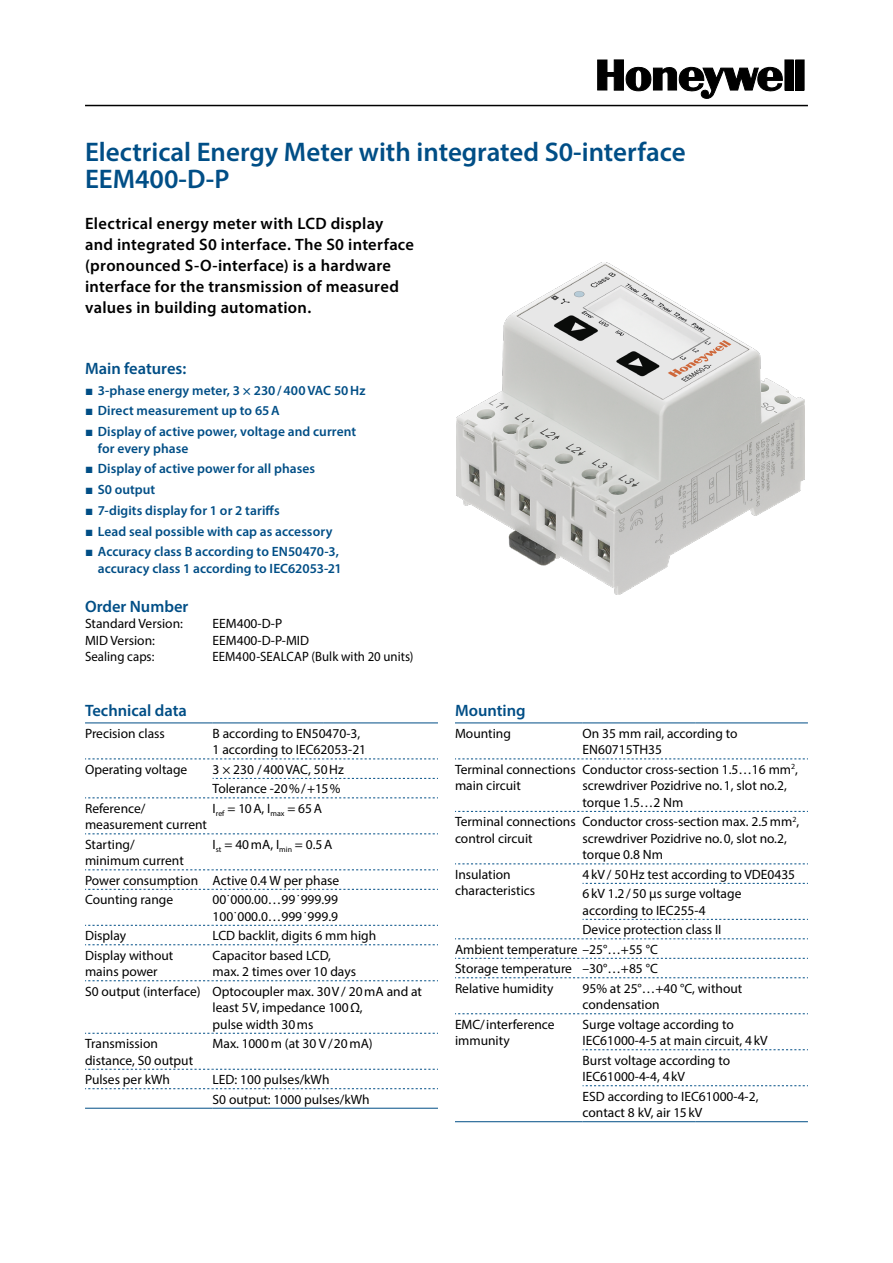
<style>
.page{position:relative;width:893px;height:1263px;background:#fff}
.page>*{position:absolute;margin:0;border:0;box-sizing:border-box;transform-origin:0 0}
._002-1_Titel_DIN_19{font:600 27px "Myriad Pro";color:#004e86}
.Leadtext_11_13{font:600 16.5px/21px "Myriad Pro";letter-spacing:.015em;color:#000}
._004_Subtitel_11_13{font:600 16.5px "Myriad Pro";color:#004e86}
.Leadtitel_11_13{font:600 16.5px "Myriad Pro";color:#004e86}
.Kasten_Titel_blau{font:600 16.5px "Myriad Pro";color:#004e86}
._006_Content{font:13.5px/16.5px "Myriad Pro";color:#000}
.Aufzählung{font:600 13.5px/16.5px "Myriad Pro";letter-spacing:.005em;color:#004e86}
.Kasten_Titel_blau-2{font:13.5px "Myriad Pro";color:#000}
.Grundtext__9_13pt{font:13.5px "Myriad Pro";color:#000;scale:.95 1}
.s1{font-family:"Arial";font-weight:400}
</style>
<div class="page">
<svg style="left:597px;top:60px;width:186px;height:39px"></svg>
<div style="left:785px;top:60px;width:8px;height:30px;background:#000"></div>
<div style="left:796px;top:60px;width:8px;height:30px;background:#000"></div>
<hr style="left:85px;top:105px;width:723px;height:1px;background:#000">
<img style="left:456px;top:262px;width:348px;height:332px">
<svg style="left:85px;top:759px;width:353px;height:1px"></svg>
<svg style="left:213px;top:778px;width:225px;height:1px"></svg>
<svg style="left:85px;top:889px;width:353px;height:1px"></svg>
<svg style="left:85px;top:925px;width:353px;height:1px"></svg>
<svg style="left:85px;top:944px;width:353px;height:1px"></svg>
<svg style="left:85px;top:980px;width:353px;height:1px"></svg>
<svg style="left:85px;top:1033px;width:353px;height:1px"></svg>
<svg style="left:85px;top:833px;width:353px;height:1px"></svg>
<svg style="left:85px;top:869px;width:353px;height:1px"></svg>
<svg style="left:85px;top:1069px;width:353px;height:1px"></svg>
<svg style="left:85px;top:798px;width:353px;height:1px"></svg>
<svg style="left:85px;top:1088px;width:353px;height:1px"></svg>
<hr style="left:85px;top:1108px;width:128px;height:1px;background:#004e86">
<hr style="left:213px;top:1108px;width:110px;height:1px;background:#004e86">
<hr style="left:323px;top:1108px;width:115px;height:1px;background:#004e86">
<hr style="left:85px;top:722px;width:128px;height:1px;background:#004e86">
<hr style="left:213px;top:722px;width:110px;height:1px;background:#004e86">
<hr style="left:323px;top:722px;width:115px;height:1px;background:#004e86">
<hr style="left:455px;top:722px;width:128px;height:1px;background:#004e86">
<hr style="left:583px;top:722px;width:112px;height:1px;background:#004e86">
<hr style="left:695px;top:722px;width:113px;height:1px;background:#004e86">
<svg style="left:455px;top:864px;width:353px;height:1px"></svg>
<svg style="left:583px;top:883px;width:225px;height:1px"></svg>
<svg style="left:583px;top:919px;width:225px;height:1px"></svg>
<svg style="left:455px;top:938px;width:353px;height:1px"></svg>
<svg style="left:455px;top:958px;width:353px;height:1px"></svg>
<svg style="left:455px;top:977px;width:353px;height:1px"></svg>
<svg style="left:455px;top:1013px;width:353px;height:1px"></svg>
<svg style="left:583px;top:1049px;width:225px;height:1px"></svg>
<svg style="left:583px;top:1085px;width:225px;height:1px"></svg>
<svg style="left:455px;top:759px;width:353px;height:1px"></svg>
<svg style="left:455px;top:811px;width:353px;height:1px"></svg>
<hr style="left:455px;top:1121px;width:128px;height:1px;background:#004e86">
<hr style="left:583px;top:1121px;width:112px;height:1px;background:#004e86">
<hr style="left:695px;top:1121px;width:113px;height:1px;background:#004e86">
<p class="_002-1_Titel_DIN_19" style="left:85px;top:134px;width:602px">Electrical Energy Meter with integrated S0-interface</p>
<p class="_002-1_Titel_DIN_19" style="left:85px;top:161px;width:146px">EEM400-D-P</p>
<p class="Leadtext_11_13" style="left:85px;top:213px;width:331px">Electrical energy meter with LCD display and integrated S0 interface. The S0 interface (pronounced S-O-interface) is a hardware interface for the transmission of measured values in building automation.</p>
<p class="Leadtitel_11_13" style="left:85px;top:358px;width:103px">Main features:</p>
<p class="Aufzählung" style="left:85px;top:381px;width:282px"><span class="s1">■</span> 3-phase energy meter, 3 × 230/400VAC 50Hz</p>
<p class="Aufzählung" style="left:85px;top:402px;width:196px"><span class="s1">■</span> Direct measurement up to 65A</p>
<p class="Aufzählung" style="left:98px;top:423px;width:260px;text-indent:-13px"><span class="s1">■</span> Display of active power, voltage and current for every phase</p>
<p class="Aufzählung" style="left:85px;top:460px;width:232px"><span class="s1">■</span> Display of active power for all phases</p>
<p class="Aufzählung" style="left:85px;top:481px;width:72px"><span class="s1">■</span> S0 output</p>
<p class="Aufzählung" style="left:85px;top:502px;width:196px"><span class="s1">■</span> 7-digits display for 1 or 2 tariffs</p>
<p class="Aufzählung" style="left:85px;top:522px;width:249px"><span class="s1">■</span> Lead seal possible with cap as accessory</p>
<p class="Aufzählung" style="left:85px;top:543px;width:258px;text-align:right"><span class="s1">■</span> Accuracy class B according to EN50470-3, accuracy class 1 according to IEC62053-21</p>
<p class="Kasten_Titel_blau" style="left:85px;top:596px;width:105px">Order Number</p>
<p class="Kasten_Titel_blau-2" style="left:85px;top:616px;width:99px">Standard Version:</p>
<p class="Kasten_Titel_blau-2" style="left:213px;top:616px;width:71px">EEM400-D-P</p>
<p class="Kasten_Titel_blau-2" style="left:85px;top:632px;width:71px">MID Version:</p>
<p class="Kasten_Titel_blau-2" style="left:213px;top:632px;width:98px">EEM400-D-P-MID</p>
<p class="Grundtext__9_13pt" style="left:85px;top:649px;width:74px">Sealing caps:</p>
<p class="Grundtext__9_13pt" style="left:213px;top:649px;width:213px">EEM400-SEALCAP (Bulk with 20 units)</p>
<p class="_004_Subtitel_11_13" style="left:85px;top:700px;width:103px">Technical data</p>
<p class="_006_Content" style="left:85px;top:725px;width:81px">Precision class</p>
<p class="_006_Content" style="left:213px;top:725px;width:155px">B according to EN50470-3,<br>1 according to IEC62053-21</p>
<p class="_006_Content" style="left:85px;top:761px;width:104px">Operating voltage</p>
<p class="_006_Content" style="left:213px;top:761px;width:133px">3 × 230 /400VAC, 50Hz</p>
<p class="_006_Content" style="left:213px;top:780px;width:129px">Tolerance -20%/+15%</p>
<p class="_006_Content" style="left:85px;top:800px;width:124px">Reference/ measurement current</p>
<p class="_006_Content" style="left:213px;top:800px;width:111px">I<sub>ref</sub> = 10A, I<sub>max</sub> = 65A</p>
<p class="_006_Content" style="left:85px;top:836px;width:100px">Starting/ minimum current</p>
<p class="_006_Content" style="left:213px;top:836px;width:121px">I<sub>st</sub> = 40mA, I<sub>min</sub> = 0.5A</p>
<p class="_006_Content" style="left:85px;top:872px;width:115px">Power consumption</p>
<p class="_006_Content" style="left:213px;top:872px;width:128px">Active 0.4 W per phase</p>
<p class="_006_Content" style="left:85px;top:891px;width:90px">Counting range</p>
<p class="_006_Content" style="left:213px;top:891px;width:127px">00˙000.00…99˙999.99<br>100˙000.0…999˙999.9</p>
<p class="_006_Content" style="left:85px;top:927px;width:43px">Display</p>
<p class="_006_Content" style="left:213px;top:927px;width:165px">LCD backlit, digits 6 mm high</p>
<p class="_006_Content" style="left:85px;top:946px;width:90px">Display without mains power</p>
<p class="_006_Content" style="left:213px;top:946px;width:145px">Capacitor based LCD, max. 2 times over 10 days</p>
<p class="_006_Content" style="left:85px;top:982px;width:117px">S0 output (interface)</p>
<p class="_006_Content" style="left:213px;top:982px;width:211px">Optocoupler max. 30V/ 20mA and at least 5V, impedance 100Ω,<br>pulse width 30ms</p>
<p class="_006_Content" style="left:85px;top:1035px;width:110px">Transmission distance, S0 output</p>
<p class="_006_Content" style="left:213px;top:1035px;width:162px">Max. 1000m (at 30 V/20mA)</p>
<p class="_006_Content" style="left:85px;top:1071px;width:86px">Pulses per kWh</p>
<p class="_006_Content" style="left:213px;top:1071px;width:118px">LED: 100 pulses/kWh</p>
<p class="_006_Content" style="left:213px;top:1090px;width:159px">S0 output: 1000 pulses/kWh</p>
<p class="_004_Subtitel_11_13" style="left:455px;top:700px;width:72px">Mounting</p>
<p class="_006_Content" style="left:455px;top:725px;width:57px">Mounting</p>
<p class="_006_Content" style="left:583px;top:725px;width:157px">On 35 mm rail, according to<br>EN60715TH35</p>
<p class="_006_Content" style="left:455px;top:761px;width:122px">Terminal connections main circuit</p>
<p class="_006_Content" style="left:583px;top:761px;width:217px">Conductor cross-section 1.5…16 mm<sup>2</sup>, screwdriver Pozidrive no.1, slot no.2, torque 1.5…2 Nm</p>
<p class="_006_Content" style="left:455px;top:813px;width:122px">Terminal connections control circuit</p>
<p class="_006_Content" style="left:583px;top:813px;width:218px">Conductor cross-section max. 2.5mm<sup>2</sup>, screwdriver Pozidrive no.0, slot no.2, torque 0.8 Nm</p>
<p class="_006_Content" style="left:455px;top:866px;width:82px">Insulation characteristics</p>
<p class="_006_Content" style="left:583px;top:866px;width:214px">4kV/ 50Hz test according to VDE0435</p>
<p class="_006_Content" style="left:583px;top:885px;width:160px">6kV 1.2/50 µs surge voltage according to IEC255-4</p>
<p class="_006_Content" style="left:583px;top:921px;width:140px">Device protection class II</p>
<p class="_006_Content" style="left:455px;top:941px;width:204px">Ambient temperature –25°…+55 °C</p>
<p class="_006_Content" style="left:455px;top:960px;width:119px">Storage temperature</p>
<p class="_006_Content" style="left:583px;top:960px;width:77px">–30°…+85 °C</p>
<p class="_006_Content" style="left:455px;top:979px;width:100px">Relative humidity</p>
<p class="_006_Content" style="left:583px;top:979px;width:161px">95% at 25°…+40 °C, without condensation</p>
<p class="_006_Content" style="left:455px;top:1015px;width:101px">EMC/interference immunity</p>
<p class="_006_Content" style="left:583px;top:1015px;width:187px">Surge voltage according to<br>IEC61000-4-5 at main circuit, 4kV</p>
<p class="_006_Content" style="left:583px;top:1051px;width:149px">Burst voltage according to<br>IEC61000-4-4, 4kV</p>
<p class="_006_Content" style="left:583px;top:1087px;width:177px">ESD according to IEC61000-4-2, contact 8 kV, air 15kV</p>
</div>
